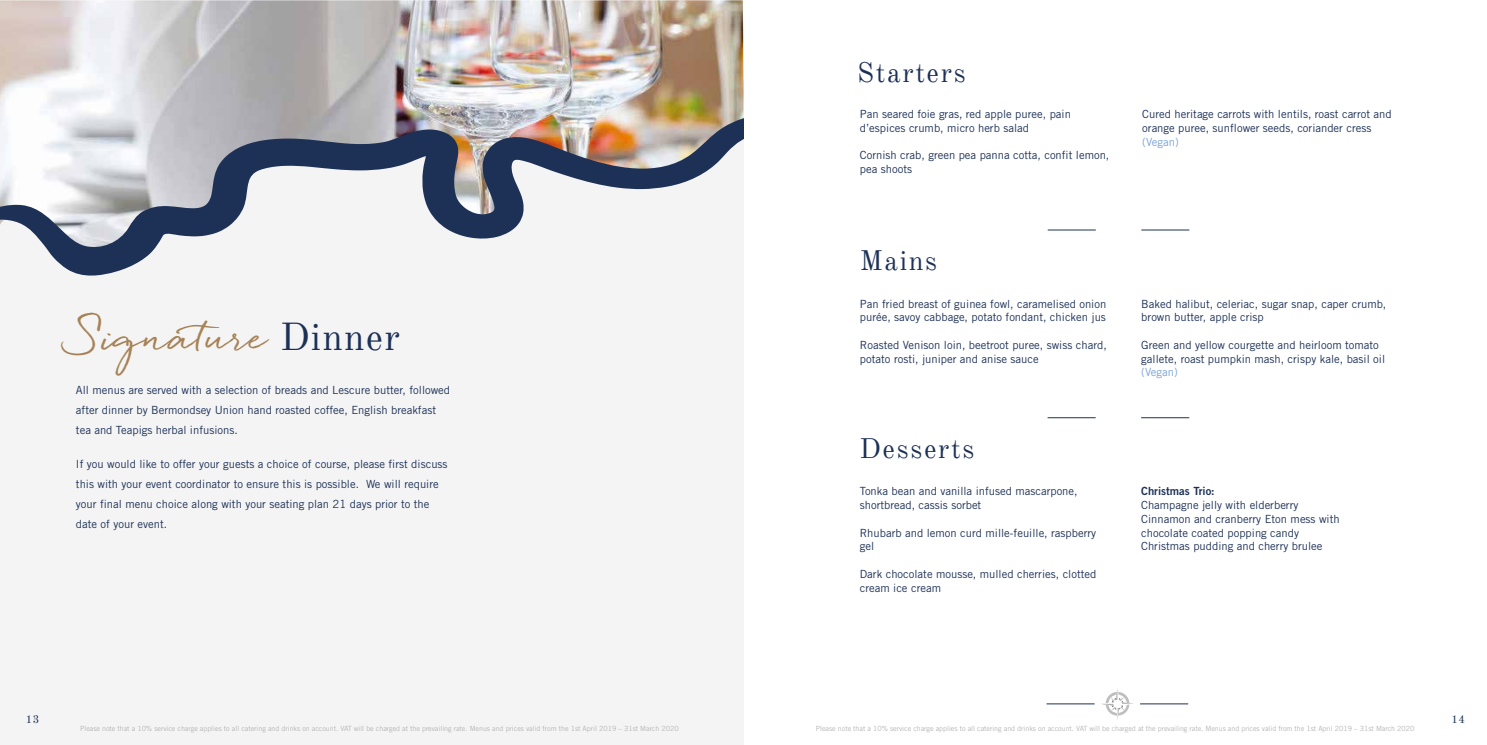
<style>
.page{position:relative;width:1487px;height:745px;background:#fff}
.page>*{position:absolute;margin:0;border:0;box-sizing:border-box;transform-origin:0 0}
.t1{font:700 38px "Quickpen";color:#a68256}
.t2{font:27.5px "Old Standard TT";letter-spacing:.06em;color:#1d3157}
.t3{font:11.25px/13.8px "Trade Gothic";color:#1d3157}
.t4{font:11.25px "Trade Gothic";color:#7ba3d6}
.t5{font:11.25px "Trade Gothic Bold Two";color:#1d3157}
.t6{font:11.25px "Old Standard TT";color:#1d3157}
.t7{font:7.12px "Trade Gothic";letter-spacing:-.005em;color:#b5b5b5}
.s1{font-family:"Old Standard TT";font-weight:400;color:#1d3157}
</style>
<div class="page">
<div style="left:0;top:81px;width:743px;height:663px;background:#f4f4f4"></div>
<hr style="left:1141px;top:229px;width:48px;height:1px;background:#1d3157">
<hr style="left:1047px;top:229px;width:48px;height:1px;background:#1d3157">
<img style="left:0;top:0;width:744px;height:270px">
<svg style="left:0;top:109px;width:743px;height:167px"></svg>
<hr style="left:1140px;top:703px;width:48px;height:1px;background:#1d3157">
<hr style="left:1046px;top:703px;width:48px;height:1px;background:#1d3157">
<svg style="left:1101px;top:689px;width:32px;height:30px"></svg>
<hr style="left:1141px;top:417px;width:48px;height:1px;background:#1d3157">
<hr style="left:1047px;top:417px;width:48px;height:1px;background:#1d3157">
<h1 class="t1" style="left:73px;top:314px;width:329px">Signature <span class="s1">Dinner</span></h1>
<p class="t3" style="left:76px;top:379px;width:376px;line-height:20px">All menus are served with a selection of breads and Lescure butter, followed after dinner by Bermondsey Union hand roasted coffee, English breakfast tea and Teapigs herbal infusions.</p>
<p class="t3" style="left:76px;top:453px;width:373px;line-height:20px">If you would like to offer your guests a choice of course, please first discuss this with your event coordinator to ensure this is possible. We will require your final menu choice along with your seating plan 21 days prior to the date of your event.</p>
<h2 class="t2" style="left:857px;top:55px;width:110px">Starters</h2>
<p class="t3" style="left:859px;top:107px;width:212px">Pan seared foie gras, red apple puree, pain d’espices crumb, micro herb salad</p>
<p class="t3" style="left:859px;top:148px;width:251px">Cornish crab, green pea panna cotta, confit lemon, pea shoots</p>
<h2 class="t2" style="left:859px;top:244px;width:79px">Mains</h2>
<p class="t3" style="left:859px;top:296px;width:248px">Pan fried breast of guinea fowl, caramelised onion purée, savoy cabbage, potato fondant, chicken jus</p>
<p class="t3" style="left:859px;top:337px;width:248px">Roasted Venison loin, beetroot puree, swiss chard, potato rosti, juniper and anise sauce</p>
<h2 class="t2" style="left:859px;top:431px;width:116px">Desserts</h2>
<p class="t3" style="left:859px;top:484px;width:219px">Tonka bean and vanilla infused mascarpone, shortbread, cassis sorbet</p>
<p class="t3" style="left:859px;top:525px;width:238px">Rhubarb and lemon curd mille-feuille, raspberry gel</p>
<p class="t3" style="left:859px;top:566px;width:238px">Dark chocolate mousse, mulled cherries, clotted cream ice cream</p>
<p class="t3" style="left:1142px;top:107px;width:251px">Cured heritage carrots with lentils, roast carrot and orange puree, sunflower seeds, coriander cress</p>
<p class="t4" style="left:1142px;top:135px;width:38px">(Vegan)</p>
<p class="t3" style="left:1141px;top:296px;width:246px">Baked halibut, celeriac, sugar snap, caper crumb, brown butter, apple crisp</p>
<p class="t3" style="left:1141px;top:337px;width:245px">Green and yellow courgette and heirloom tomato gallete, roast pumpkin mash, crispy kale, basil oil</p>
<p class="t4" style="left:1141px;top:365px;width:38px">(Vegan)</p>
<p class="t5" style="left:1141px;top:484px;width:75px">Christmas Trio:</p>
<p class="t3" style="left:1141px;top:497px;width:200px">Champagne jelly with elderberry Cinnamon and cranberry Eton mess with chocolate coated popping candy Christmas pudding and cherry brulee</p>
<p class="t6" style="left:26px;top:711px;width:15px">13</p>
<p class="t6" style="left:1451px;top:711px;width:15px">14</p>
<p class="t7" style="left:80px;top:724px;width:600px">Please note that a 10% service charge applies to all catering and drinks on account. VAT will be charged at the prevailing rate. Menus and prices valid from the 1st April 2019 – 31st March 2020</p>
<p class="t7" style="left:815px;top:724px;width:600px">Please note that a 10% service charge applies to all catering and drinks on account. VAT will be charged at the prevailing rate. Menus and prices valid from the 1st April 2019 – 31st March 2020</p>
</div>
